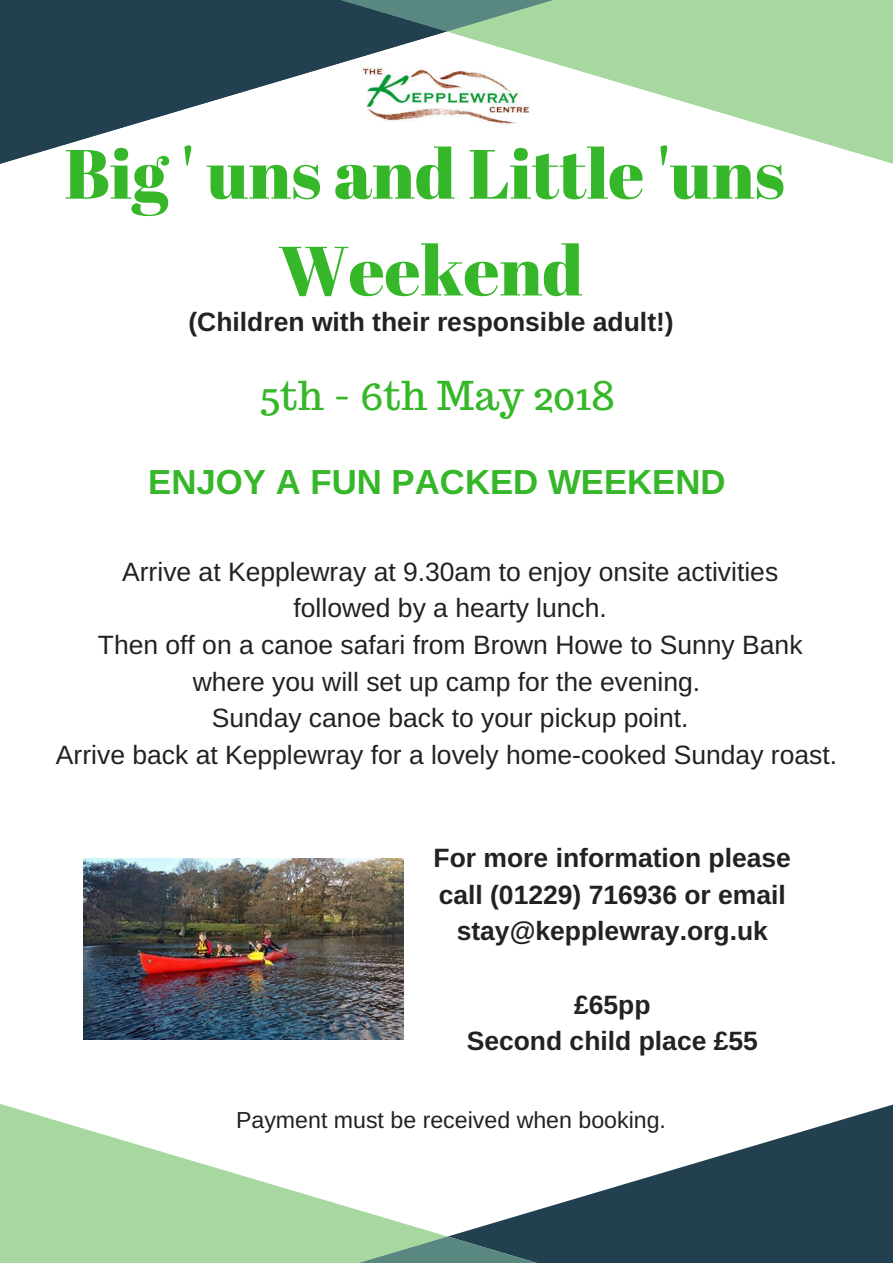
<style>
.page{position:relative;width:893px;height:1263px;background:#fff}
.page>*{position:absolute;margin:0;border:0;box-sizing:border-box;transform-origin:0 0}
.t1{font:69.53px/96.8px "Abril Fatface";color:#35b729;text-align:center}
.t2{font:39.75px "Trocchi";color:#35b729}
.t3{font:700 34.72px "Arimo";color:#35b729}
.t4{font:26.47px/36.6px "Arimo";color:#222;text-align:center}
.t5{font:700 26.47px/36.6px "Arimo";color:#222;text-align:center}
.t6{font:23.17px "Arimo";color:#222}
</style>
<div class="page">
<svg style="left:514px;top:1104px;width:379px;height:113px"></svg>
<svg style="left:0;top:1104px;width:382px;height:113px"></svg>
<svg style="left:0;top:0;width:447px;height:164px;fill:#224050"></svg>
<svg style="left:447px;top:0;width:446px;height:164px;fill:#a6d8a0"></svg>
<svg style="left:234px;top:0;width:425px;height:31px;background:#608a7a"></svg>
<svg style="left:0;top:1217px;width:893px;height:46px;background:#688f7c"></svg>
<img style="left:363px;top:68px;width:167px;height:56px">
<img style="left:83px;top:859px;width:320px;height:180px">
<h1 class="t1" style="left:64px;top:124px;width:722px">Big ' uns and Little 'uns<br>Weekend</h1>
<p class="t5" style="left:188px;top:303px;width:487px">(Children with their responsible adult!)</p>
<h2 class="t2" style="left:259px;top:369px;width:357px">5th - 6th May 2018</h2>
<h3 class="t3" style="left:148px;top:462px;width:579px">ENJOY A FUN PACKED WEEKEND</h3>
<p class="t4" style="left:56px;top:553px;width:783px">Arrive at Kepplewray at 9.30am to enjoy onsite activities<br>followed by a hearty lunch.<br>Then off on a canoe safari from Brown Howe to Sunny Bank where you will set up camp for the evening.<br>Sunday canoe back to your pickup point.<br>Arrive back at Kepplewray for a lovely home-cooked Sunday roast.</p>
<p class="t5" style="left:434px;top:840px;width:359px">For more information please call (01229) 716936 or email stay@kepplewray.org.uk</p>
<p class="t5" style="left:467px;top:986px;width:293px">£65pp<br>Second child place £55</p>
<p class="t6" style="left:236px;top:1107px;width:431px">Payment must be received when booking.</p>
</div>
